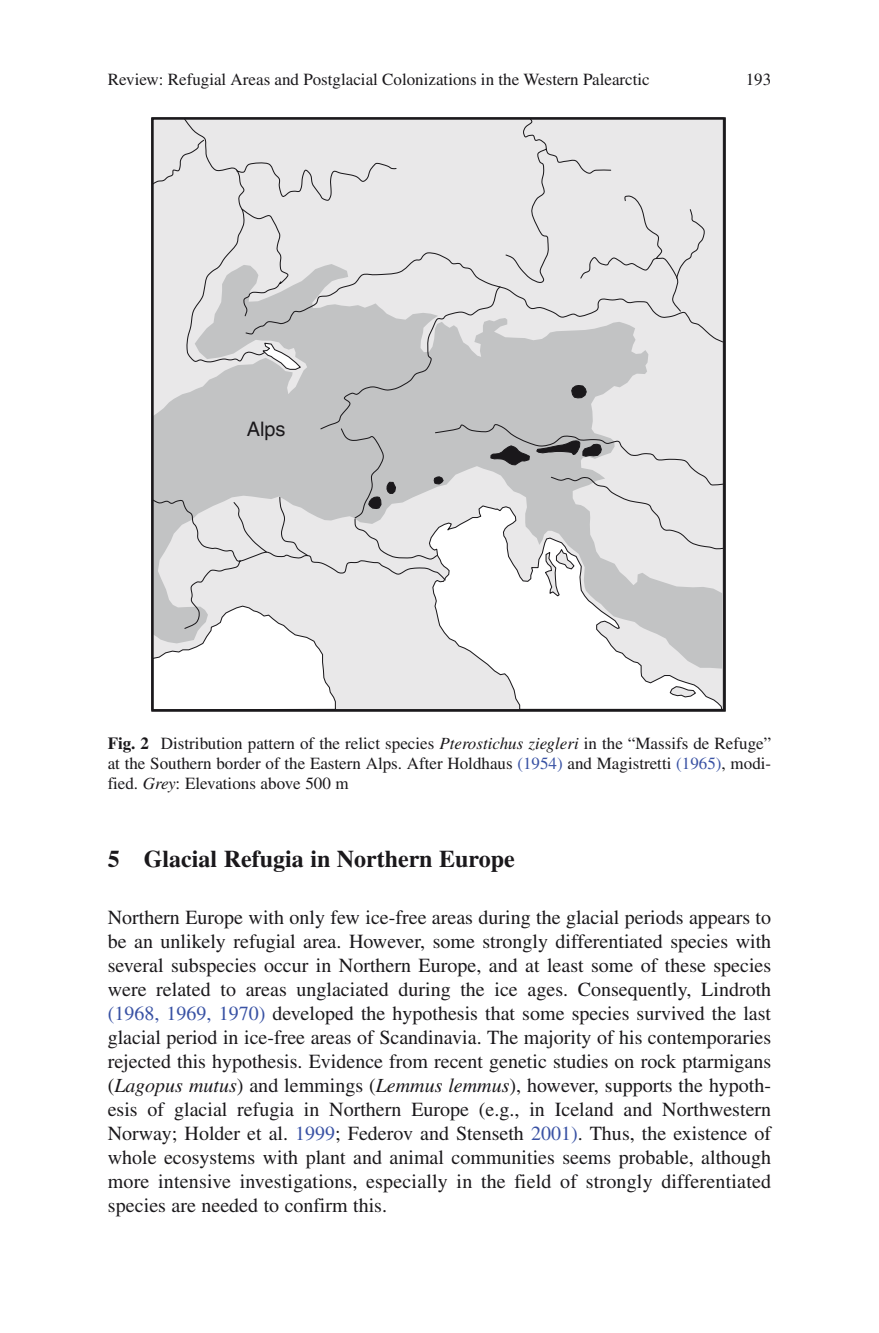
<style>
.page{position:relative;width:879px;height:1333px;background:#fff}
.page>*{position:absolute;margin:0;border:0;box-sizing:border-box;transform-origin:0 0}
.t1{font:700 24px "Times";color:#1a181b}
.t2{font:20px/24px "Times";color:#1a181b;text-align:justify}
.t3{font:20px "Helvetica";color:#1a181b}
.t4{font:17px/20px "Times";color:#1a181b;text-align:justify}
.s1{font-weight:700}
.s2{font-style:italic}
.s3{color:#3952a4}
</style>
<div class="page">
<svg style="left:322px;top:668px;width:14px;height:40px"></svg>
<svg style="left:428px;top:668px;width:294px;height:40px"></svg>
<svg style="left:154px;top:629px;width:568px;height:39px"></svg>
<svg style="left:154px;top:120px;width:568px;height:509px;background:#dadadb"></svg>
<svg style="left:241px;top:120px;width:465px;height:310px;background:#dadadb"></svg>
<svg style="left:544px;top:548px;width:31px;height:49px"></svg>
<svg style="left:669px;top:685px;width:28px;height:13px"></svg>
<div style="left:151px;top:117px;width:574px;height:594px;border:2px solid #1a181b"></div>
<svg style="left:490px;top:440px;width:112px;height:26px;background:#8b8b8c"></svg>
<svg style="left:367px;top:481px;width:30px;height:28px"></svg>
<svg style="left:433px;top:476px;width:11px;height:9px"></svg>
<svg style="left:570px;top:384px;width:17px;height:15px"></svg>
<p class="t4" style="left:108px;top:70px;width:543px">Review: Refugial Areas and Postglacial Colonizations in the Western Palearctic</p>
<p class="t4" style="left:746px;top:70px;width:27px">193</p>
<p class="t3" style="left:247px;top:417px;width:40px">Alps</p>
<p class="t4" style="left:108px;top:733px;width:665px"><span class="s1">Fig. 2</span> Distribution pattern of the relict species <span class="s2">Pterostichus ziegleri</span> in the “Massifs de Refuge” at the Southern border of the Eastern Alps. After Holdhaus <span class="s3">(1954)</span> and Magistretti <span class="s3">(1965)</span>, modi&shy;fied. <span class="s2">Grey</span>: Elevations above 500 m</p>
<p class="t1" style="left:108px;top:845px;width:408px">5 Glacial Refugia in Northern Europe</p>
<p class="t2" style="left:108px;top:904px;width:665px">Northern Europe with only few ice-free areas during the glacial periods appears to be an unlikely refugial area. However, some strongly differentiated species with several subspecies occur in Northern Europe, and at least some of these species were related to areas unglaciated during the ice ages. Consequently, Lindroth <span class="s3">(1968, 1969, 1970)</span> developed the hypothesis that some species survived the last glacial period in ice-free areas of Scandinavia. The majority of his contemporaries rejected this hypothesis. Evidence from recent genetic studies on rock ptarmigans (<span class="s2">Lagopus mutus</span>) and lemmings (<span class="s2">Lemmus lemmus</span>), however, supports the hypoth&shy;esis of glacial refugia in Northern Europe (e.g., in Iceland and Northwestern Norway; Holder et al. <span class="s3">1999</span>; Federov and Stenseth <span class="s3">2001)</span>. Thus, the existence of whole ecosystems with plant and animal communities seems probable, although more intensive investigations, especially in the field of strongly differentiated species are needed to confirm this.</p>
</div>
